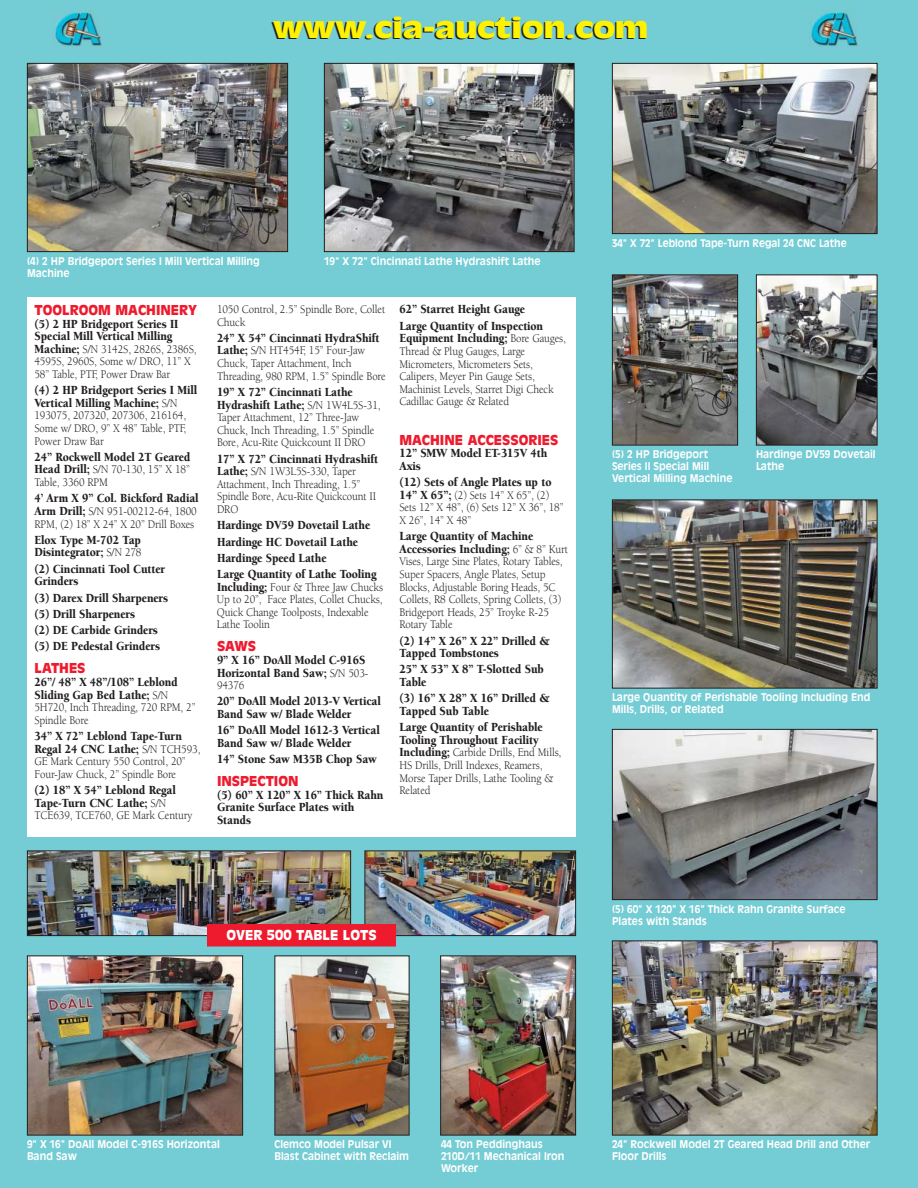
<style>
.page{position:relative;width:918px;height:1188px;background:#fff}
.page>*{position:absolute;margin:0;border:0;box-sizing:border-box;transform-origin:0 0}
.t1{font:900 27px "Antique Olive";letter-spacing:-.02em;color:#fff200;scale:1.25 1}
.t2{font:900 13.5px "Antique Olive";color:#ed1b2d}
.t3{font:900 13.5px "Antique Olive";color:#fff}
.t4{font:900 12.75px/12.6px "Berkeley";letter-spacing:-.01em;color:#231f20;scale:.9 1}
.t5{font:12px/12.6px "Berkeley";letter-spacing:-.01em;color:#231f20;scale:.9 1}
.t6{font:700 10.5px/12px "Antique Olive";color:#fff;scale:.95 1}
.t7{font:700 10.5px/12px "Antique Olive";color:#fff;scale:.94 1}
.t8{font:700 10.5px "Antique Olive";color:#fff;scale:.93 1}
.s1{font-weight:900;font-size:12.75px}
.s2{font-weight:400;font-size:12px}
</style>
<div class="page">
<img style="left:0;top:0;width:918px;height:1188px">
<h1 class="t1" style="left:273px;top:17px;width:302px">www.cia-auction.com</h1>
<p class="t6" style="left:27px;top:255px;width:247px">(4) 2 HP Bridgeport Series I Mill Vertical Milling<br>Machine</p>
<p class="t6" style="left:324px;top:255px;width:230px">19" X 72" Cincinnati Lathe Hydrashift Lathe</p>
<p class="t2" style="left:34px;top:304px;width:164px">TOOLROOM MACHINERY</p>
<p class="t4" style="left:34px;top:318px;width:161px">(5) 2 HP Bridgeport Series II<br>Special Mill Vertical Milling</p>
<p class="t5" style="left:34px;top:344px;width:182px"><span class="s1">Machine;</span> S/N 3142S, 2826S, 2386S,<br>4595S, 2960S, Some w/ DRO, 11” X<br>58” Table, PTF, Power Draw Bar</p>
<p class="t4" style="left:34px;top:385px;width:182px">(4) 2 HP Bridgeport Series I Mill<br>Vertical Milling Machine; <span class="s2">S/N</span></p>
<p class="t5" style="left:35px;top:410px;width:170px;text-align:justify">193075, 207320, 207306, 216164, Some w/ DRO, 9” X 48” Table, PTF, Power Draw Bar</p>
<p class="t4" style="left:34px;top:452px;width:175px">24” Rockwell Model 2T Geared</p>
<p class="t5" style="left:34px;top:465px;width:174px"><span class="s1">Head Drill;</span> S/N 70-130, 15” X 18”<br>Table, 3360 RPM</p>
<p class="t4" style="left:34px;top:493px;width:184px">4’ Arm X 9” Col. Bickford Radial</p>
<p class="t5" style="left:34px;top:506px;width:182px"><span class="s1">Arm Drill;</span> S/N 951-00212-64, 1800<br>RPM, (2) 18” X 24” X 20” Drill Boxes</p>
<p class="t4" style="left:34px;top:535px;width:121px">Elox Type M-702 Tap<br>Disintegrator; <span class="s2">S/N 278</span></p>
<p class="t4" style="left:34px;top:564px;width:147px">(2) Cincinnati Tool Cutter<br>Grinders</p>
<p class="t4" style="left:34px;top:591px;width:150px;line-height:16.2px">(3) Darex Drill Sharpeners (5) Drill Sharpeners<br>(2) DE Carbide Grinders (5) DE Pedestal Grinders</p>
<p class="t2" style="left:34px;top:663px;width:53px">LATHES</p>
<p class="t4" style="left:34px;top:677px;width:161px">26”/ 48” X 48”/108” Leblond<br>Sliding Gap Bed Lathe; <span class="s2">S/N</span></p>
<p class="t5" style="left:34px;top:702px;width:180px">5H720, Inch Threading, 720 RPM, 2”<br>Spindle Bore</p>
<p class="t4" style="left:34px;top:731px;width:186px">34” X 72” Leblond Tape-Turn<br>Regal 24 CNC Lathe; <span class="s2">S/N TCH593,</span></p>
<p class="t5" style="left:34px;top:756px;width:170px">GE Mark Century 550 Control, 20”<br>Four-Jaw Chuck, 2” Spindle Bore</p>
<p class="t4" style="left:34px;top:785px;width:159px">(2) 18” X 54” Leblond Regal<br>Tape-Turn CNC Lathe; <span class="s2">S/N</span></p>
<p class="t5" style="left:34px;top:810px;width:177px">TCE639, TCE760, GE Mark Century</p>
<p class="t4" style="left:399px;top:302px;width:161px;line-height:16.2px">62” Starret Height Gauge<br>Large Quantity of Inspection</p>
<p class="t4" style="left:399px;top:333px;width:186px">Equipment Including; <span class="s2">Bore Gauges,</span></p>
<p class="t5" style="left:399px;top:346px;width:173px">Thread &amp; Plug Gauges, Large<br>Micrometers, Micrometers Sets,<br>Calipers, Meyer Pin Gauge Sets,<br>Machinist Levels, Starret Digi Check<br>Cadillac Gauge &amp; Related</p>
<p class="t2" style="left:399px;top:434px;width:160px">MACHINE ACCESSORIES</p>
<p class="t4" style="left:399px;top:448px;width:166px">12” SMW Model ET-315V 4th<br>Axis</p>
<p class="t4" style="left:399px;top:477px;width:170px">(12) Sets of Angle Plates up to</p>
<p class="t5" style="left:399px;top:490px;width:184px"><span class="s1">14” X 65”;</span> (2) Sets 14” X 65”, (2)<br>Sets 12” X 48”, (6) Sets 12” X 36”, 18”<br>X 26”, 14” X 48”</p>
<p class="t4" style="left:399px;top:531px;width:189px">Large Quantity of Machine<br>Accessories Including; <span class="s2">6” &amp; 8” Kurt</span></p>
<p class="t5" style="left:399px;top:556px;width:183px">Vises, Large Sine Plates, Rotary Tables, Super Spacers, Angle Plates, Setup Blocks, Adjustable Boring Heads, 5C Collets, R8 Collets, Spring Collets, (3)<br>Bridgeport Heads, 25” Troyke R-25<br>Rotary Table</p>
<p class="t4" style="left:399px;top:635px;width:169px">(2) 14” X 26” X 22” Drilled &amp;<br>Tapped Tombstones</p>
<p class="t4" style="left:399px;top:664px;width:162px">25” X 53” X 8” T-Slotted Sub<br>Table</p>
<p class="t4" style="left:399px;top:693px;width:169px">(3) 16” X 28” X 16” Drilled &amp;<br>Tapped Sub Table</p>
<p class="t4" style="left:399px;top:722px;width:161px">Large Quantity of Perishable<br>Tooling Throughout Facility</p>
<p class="t5" style="left:399px;top:747px;width:181px"><span class="s1">Including;</span> Carbide Drills, End Mills,<br>HS Drills, Drill Indexes, Reamers,<br>Morse Taper Drills, Lathe Tooling &amp;<br>Related</p>
<p class="t5" style="left:217px;top:304px;width:188px">1050 Control, 2.5” Spindle Bore, Collet<br>Chuck</p>
<p class="t4" style="left:217px;top:333px;width:182px">24” X 54” Cincinnati HydraShift</p>
<p class="t5" style="left:217px;top:345px;width:189px"><span class="s1">Lathe;</span> S/N HT454F, 15” Four-Jaw<br>Chuck, Taper Attachment, Inch<br>Threading, 980 RPM, 1.5” Spindle Bore</p>
<p class="t4" style="left:217px;top:387px;width:183px">19” X 72” Cincinnati Lathe<br>Hydrashift Lathe; <span class="s2">S/N 1W4L5S-31,</span></p>
<p class="t5" style="left:217px;top:412px;width:176px">Taper Attachment, 12” Three-Jaw<br>Chuck, Inch Threading, 1.5” Spindle<br>Bore, Acu-Rite Quickcount II DRO</p>
<p class="t4" style="left:217px;top:453px;width:181px">17” X 72” Cincinnati Hydrashift</p>
<p class="t5" style="left:217px;top:466px;width:179px"><span class="s1">Lathe;</span> S/N 1W3L5S-330, Taper<br>Attachment, Inch Threading, 1.5”<br>Spindle Bore, Acu-Rite Quickcount II<br>DRO</p>
<p class="t4" style="left:217px;top:518px;width:179px;line-height:16.2px">Hardinge DV59 Dovetail Lathe<br>Hardinge HC Dovetail Lathe<br>Hardinge Speed Lathe<br>Large Quantity of Lathe Tooling</p>
<p class="t5" style="left:217px;top:582px;width:186px"><span class="s1">Including;</span> Four &amp; Three Jaw Chucks<br>Up to 20”, Face Plates, Collet Chucks,<br>Quick Change Toolposts, Indexable<br>Lathe Toolin</p>
<p class="t2" style="left:217px;top:641px;width:41px">SAWS</p>
<p class="t4" style="left:217px;top:655px;width:170px">9” X 16” DoAll Model C-916S<br>Horizontal Band Saw; <span class="s2">S/N 503-</span></p>
<p class="t5" style="left:217px;top:680px;width:32px">94376</p>
<p class="t4" style="left:217px;top:696px;width:184px">20” DoAll Model 2013-V Vertical<br>Band Saw w/ Blade Welder</p>
<p class="t4" style="left:217px;top:725px;width:182px">16” DoAll Model 1612-3 Vertical<br>Band Saw w/ Blade Welder</p>
<p class="t4" style="left:217px;top:754px;width:179px">14” Stone Saw M35B Chop Saw</p>
<p class="t2" style="left:217px;top:776px;width:83px">INSPECTION</p>
<p class="t4" style="left:217px;top:790px;width:187px">(5) 60” X 120” X 16” Thick Rahn<br>Granite Surface Plates with<br>Stands</p>
<p class="t3" style="left:226px;top:930px;width:152px">OVER 500 TABLE LOTS</p>
<p class="t8" style="left:612px;top:238px;width:254px">34" X 72" Leblond Tape-Turn Regal 24 CNC Lathe</p>
<p class="t6" style="left:612px;top:449px;width:128px">(5) 2 HP Bridgeport<br>Series II Special Mill<br>Vertical Milling Machine</p>
<p class="t6" style="left:756px;top:449px;width:127px">Hardinge DV59 Dovetail<br>Lathe</p>
<p class="t6" style="left:612px;top:692px;width:274px">Large Quantity of Perishable Tooling Including End<br>Mills, Drills, or Related</p>
<p class="t6" style="left:612px;top:903px;width:247px">(5) 60” X 120” X 16” Thick Rahn Granite Surface<br>Plates with Stands</p>
<p class="t6" style="left:27px;top:1139px;width:205px">9" X 16" DoAll Model C-916S Horizontal<br>Band Saw</p>
<p class="t7" style="left:274px;top:1139px;width:145px">Clemco Model Pulsar VI<br>Blast Cabinet with Reclaim</p>
<p class="t6" style="left:441px;top:1139px;width:132px">44 Ton Peddinghaus<br>210D/11 Mechanical Iron<br>Worker</p>
<p class="t6" style="left:612px;top:1139px;width:273px">24” Rockwell Model 2T Geared Head Drill and Other<br>Floor Drills</p>
</div>
